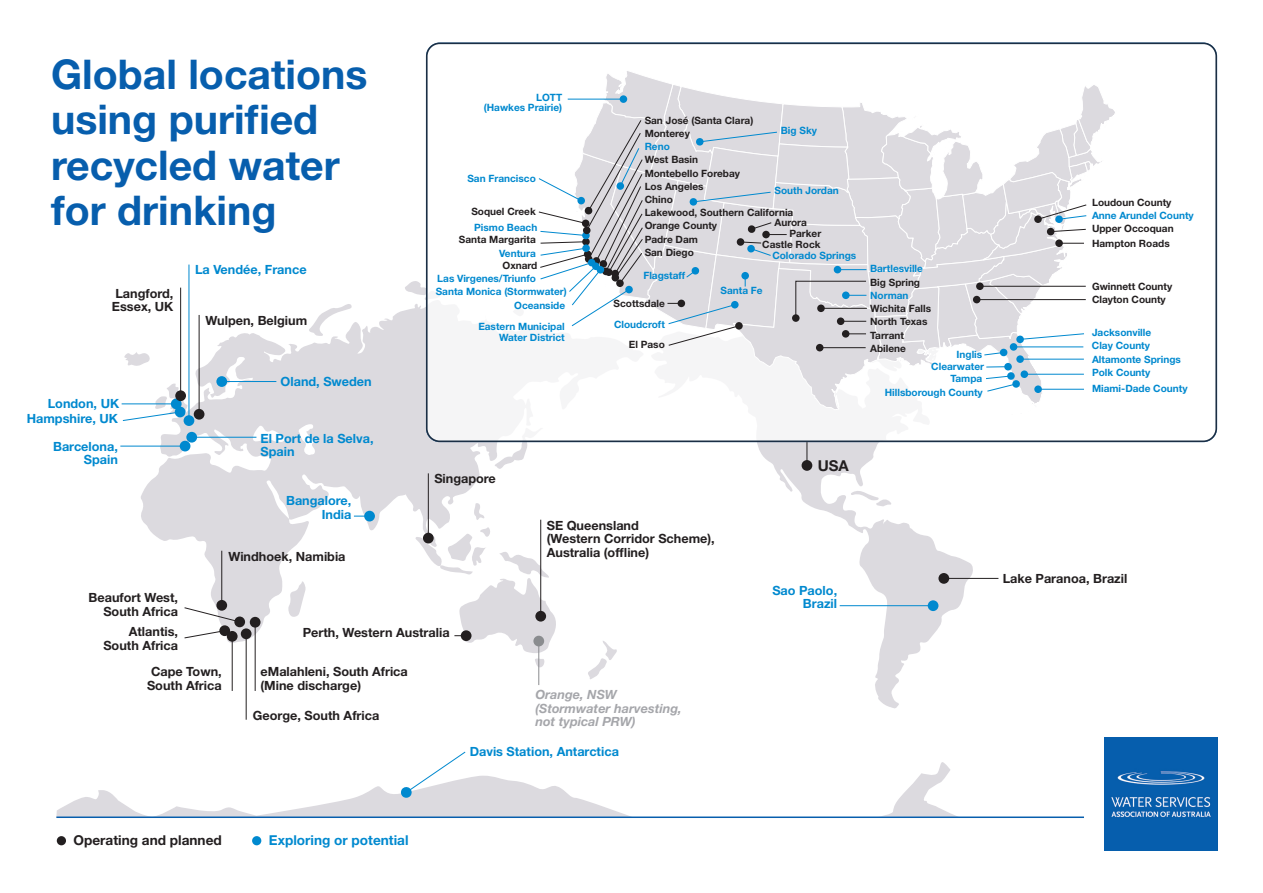
<style>
.page{position:relative;width:1263px;height:893px;background:#fff}
.page>*{position:absolute;margin:0;border:0;box-sizing:border-box;transform-origin:0 0}
.t1{font:700 40.95px/45.3px "Helvetica Neue";color:#075ead}
.t2{font:700 15px "Helvetica Neue";color:#231f20}
.t3{font:700 13.65px "Helvetica Neue";color:#0089cf}
.t4{font:700 13.65px "Helvetica Neue";color:#231f20}
.t5{font:700 12.75px/13.6px "Helvetica Neue";color:#231f20}
.t6{font:700 12.75px/13.6px "Helvetica Neue";color:#0089cf;text-align:right}
.t7{font:italic 700 12.75px/13.6px "Helvetica Neue";color:#a5a6aa}
.t8{font:700 10.05px/10.8px "Helvetica Neue";color:#0089cf;text-align:right}
.t9{font:700 10.05px/13.2px "Helvetica Neue";color:#231f20}
</style>
<div class="page">
<svg style="left:140px;top:299px;width:505px;height:345px"></svg>
<svg style="left:651px;top:442px;width:323px;height:267px"></svg>
<svg style="left:495px;top:442px;width:48px;height:28px"></svg>
<svg style="left:288px;top:581px;width:18px;height:37px"></svg>
<svg style="left:308px;top:304px;width:44px;height:32px"></svg>
<svg style="left:124px;top:352px;width:27px;height:14px"></svg>
<svg style="left:585px;top:641px;width:32px;height:38px"></svg>
<svg style="left:473px;top:503px;width:11px;height:18px"></svg>
<svg style="left:404px;top:281px;width:22px;height:19px"></svg>
<svg style="left:851px;top:490px;width:40px;height:16px"></svg>
<hr style="left:199px;top:315px;width:1px;height:99px;background:#231f20">
<div style="left:194px;top:409px;width:10px;height:11px;background:#231f20;border-radius:50%"></div>
<hr style="left:188px;top:265px;width:1px;height:156px;background:#0089cf">
<div style="left:184px;top:415px;width:10px;height:11px;background:#0089cf;border-radius:50%"></div>
<hr style="left:428px;top:473px;width:1px;height:65px;background:#231f20">
<hr style="left:540px;top:520px;width:1px;height:96px;background:#231f20">
<svg style="left:122px;top:382px;width:65px;height:40px"></svg>
<div style="left:175px;top:407px;width:11px;height:10px;background:#0089cf;border-radius:50%"></div>
<hr style="left:222px;top:381px;width:54px;height:1px;background:#0089cf">
<div style="left:216px;top:376px;width:11px;height:11px;background:#0089cf;border-radius:50%"></div>
<hr style="left:944px;top:578px;width:54px;height:1px;background:#231f20">
<div style="left:938px;top:573px;width:11px;height:11px;background:#231f20;border-radius:50%"></div>
<div style="left:364px;top:511px;width:11px;height:10px;background:#0089cf;border-radius:50%"></div>
<hr style="left:840px;top:605px;width:93px;height:1px;background:#0089cf">
<div style="left:928px;top:600px;width:10px;height:11px;background:#0089cf;border-radius:50%"></div>
<hr style="left:120px;top:446px;width:65px;height:1px;background:#0089cf">
<div style="left:180px;top:441px;width:10px;height:10px;background:#0089cf;border-radius:50%"></div>
<hr style="left:192px;top:437px;width:64px;height:1px;background:#0089cf">
<div style="left:186px;top:432px;width:11px;height:11px;background:#0089cf;border-radius:50%"></div>
<hr style="left:538px;top:641px;width:1px;height:44px;background:#8a8c8f">
<hr style="left:232px;top:636px;width:1px;height:55px;background:#231f20">
<div style="left:227px;top:631px;width:11px;height:11px;background:#231f20;border-radius:50%"></div>
<hr style="left:246px;top:634px;width:1px;height:86px;background:#231f20">
<div style="left:241px;top:628px;width:11px;height:11px;background:#231f20;border-radius:50%"></div>
<svg style="left:415px;top:527px;width:143px;height:141px"></svg>
<div style="left:461px;top:630px;width:10px;height:11px;background:#231f20;border-radius:50%"></div>
<hr style="left:255px;top:622px;width:1px;height:69px;background:#231f20">
<div style="left:250px;top:617px;width:11px;height:11px;background:#231f20;border-radius:50%"></div>
<hr style="left:180px;top:288px;width:1px;height:108px;background:#231f20">
<div style="left:175px;top:390px;width:11px;height:11px;background:#231f20;border-radius:50%"></div>
<hr style="left:221px;top:551px;width:1px;height:54px;background:#231f20">
<div style="left:216px;top:600px;width:11px;height:11px;background:#231f20;border-radius:50%"></div>
<img style="left:1104px;top:737px;width:113px;height:113px">
<div style="left:427px;top:43px;width:789px;height:398px;background:#fff;border-radius:13px"></div>
<div style="left:426px;top:43px;width:791px;height:399px;border:2px solid #231f20;border-radius:13px"></div>
<svg style="left:806px;top:442px;width:1px;height:18px"></svg>
<div style="left:801px;top:460px;width:11px;height:11px;background:#231f20;border-radius:50%"></div>
<div style="left:57px;top:836px;width:9px;height:9px;background:#231f20;border-radius:50%"></div>
<div style="left:252px;top:836px;width:9px;height:9px;background:#0089cf;border-radius:50%"></div>
<svg style="left:883px;top:762px;width:73px;height:54px"></svg>
<svg style="left:56px;top:751px;width:573px;height:65px"></svg>
<svg style="left:538px;top:71px;width:577px;height:338px"></svg>
<div style="left:596px;top:266px;width:8px;height:8px;background:#0089cf;border-radius:50%"></div>
<hr style="left:56px;top:816px;width:1028px;height:2px;background:#075ead">
<svg style="left:183px;top:607px;width:58px;height:16px"></svg>
<div style="left:234px;top:616px;width:11px;height:11px;background:#231f20;border-radius:50%"></div>
<svg style="left:183px;top:630px;width:43px;height:9px"></svg>
<div style="left:219px;top:625px;width:11px;height:11px;background:#231f20;border-radius:50%"></div>
<h1 class="t1" style="left:51px;top:51px;width:318px">Global locations using purified recycled water for drinking</h1>
<p class="t5" style="left:112px;top:286px;width:63px">Langford,<br>Essex, UK</p>
<p class="t6" style="left:27px;top:396px;width:94px;line-height:15.1px">London, UK<br>Hampshire, UK</p>
<p class="t6" style="left:53px;top:439px;width:66px">Barcelona,<br>Spain</p>
<p class="t6" style="left:195px;top:263px;width:113px">La Vendée, France</p>
<p class="t5" style="left:205px;top:313px;width:103px">Wulpen, Belgium</p>
<p class="t6" style="left:281px;top:375px;width:93px">Oland, Sweden</p>
<p class="t6" style="left:261px;top:431px;width:115px;text-align:left">El Port de la Selva,<br>Spain</p>
<p class="t6" style="left:286px;top:493px;width:67px">Bangalore,<br>India</p>
<p class="t5" style="left:228px;top:549px;width:119px">Windhoek, Namibia</p>
<p class="t8" style="left:484px;top:91px;width:80px">LOTT<br>(Hawkes Prairie)</p>
<p class="t8" style="left:467px;top:172px;width:70px">San Francisco</p>
<p class="t9" style="left:471px;top:205px;width:66px">Soquel Creek</p>
<p class="t8" style="left:474px;top:222px;width:65px">Pismo Beach</p>
<p class="t9" style="left:459px;top:233px;width:78px">Santa Margarita</p>
<p class="t8" style="left:499px;top:248px;width:38px">Ventura</p>
<p class="t8" style="left:437px;top:273px;width:100px">Las Virgenes/Triunfo</p>
<p class="t8" style="left:436px;top:286px;width:132px">Santa Monica (Stormwater)</p>
<p class="t8" style="left:514px;top:300px;width:53px">Oceanside</p>
<p class="t9" style="left:502px;top:259px;width:36px">Oxnard</p>
<p class="t8" style="left:478px;top:321px;width:88px">Eastern Municipal<br>Water District</p>
<p class="t5" style="left:434px;top:472px;width:63px">Singapore</p>
<p class="t9" style="left:645px;top:113px;width:110px">San José (Santa Clara)<br>Monterey</p>
<p class="t8" style="left:645px;top:141px;width:27px">Reno</p>
<p class="t9" style="left:645px;top:153px;width:150px">West Basin<br>Montebello Forebay<br>Los Angeles<br>Chino<br>Lakewood, Southern California<br>Orange County<br>Padre Dam<br>San Diego</p>
<p class="t8" style="left:781px;top:125px;width:38px">Big Sky</p>
<p class="t8" style="left:774px;top:185px;width:66px">South Jordan</p>
<p class="t9" style="left:762px;top:211px;width:60px;line-height:21.9px;text-align:center">Aurora<br>Castle Rock</p>
<p class="t8" style="left:772px;top:249px;width:85px">Colorado Springs</p>
<p class="t9" style="left:789px;top:227px;width:33px">Parker</p>
<p class="t8" style="left:643px;top:270px;width:43px">Flagstaff</p>
<p class="t9" style="left:614px;top:297px;width:53px">Scottsdale</p>
<p class="t8" style="left:614px;top:318px;width:52px">Cloudcroft</p>
<p class="t9" style="left:629px;top:338px;width:37px">El Paso</p>
<p class="t8" style="left:720px;top:284px;width:44px">Santa Fe</p>
<h2 class="t2" style="left:818px;top:457px;width:33px">USA</h2>
<p class="t5" style="left:547px;top:518px;width:170px">SE Queensland<br>(Western Corridor Scheme),<br>Australia (offline)</p>
<p class="t5" style="left:89px;top:591px;width:91px;text-align:right">Beaufort West,<br>South Africa</p>
<p class="t5" style="left:103px;top:624px;width:76px;text-align:right">Atlantis,<br>South Africa</p>
<p class="t5" style="left:147px;top:664px;width:76px;text-align:center">Cape Town,<br>South Africa</p>
<p class="t5" style="left:303px;top:625px;width:148px">Perth, Western Australia</p>
<p class="t5" style="left:261px;top:664px;width:149px">eMalahleni, South Africa (Mine discharge)</p>
<p class="t5" style="left:253px;top:708px;width:128px">George, South Africa</p>
<p class="t7" style="left:535px;top:687px;width:148px">Orange, NSW (Stormwater harvesting, not typical PRW)</p>
<p class="t6" style="left:470px;top:744px;width:151px">Davis Station, Antarctica</p>
<p class="t6" style="left:772px;top:583px;width:66px">Sao Paolo,<br>Brazil</p>
<p class="t8" style="left:870px;top:262px;width:54px">Bartlesville</p>
<p class="t9" style="left:870px;top:275px;width:51px">Big Spring</p>
<p class="t8" style="left:870px;top:290px;width:40px">Norman</p>
<p class="t9" style="left:870px;top:302px;width:62px">Wichita Falls<br>North Texas<br>Tarrant<br>Abilene</p>
<p class="t8" style="left:956px;top:349px;width:27px">Inglis</p>
<p class="t8" style="left:950px;top:373px;width:33px">Tampa</p>
<p class="t8" style="left:931px;top:361px;width:54px">Clearwater</p>
<p class="t8" style="left:885px;top:387px;width:100px">Hillsborough County</p>
<p class="t9" style="left:1092px;top:196px;width:81px">Loudoun County</p>
<p class="t8" style="left:1092px;top:210px;width:103px">Anne Arundel County</p>
<p class="t9" style="left:1092px;top:222px;width:83px">Upper Occoquan</p>
<p class="t9" style="left:1092px;top:236px;width:79px">Hampton Roads</p>
<p class="t9" style="left:1092px;top:279px;width:82px">Gwinnett County<br>Clayton County</p>
<p class="t8" style="left:1092px;top:326px;width:61px">Jacksonville</p>
<p class="t8" style="left:1092px;top:340px;width:60px">Clay County</p>
<p class="t8" style="left:1092px;top:354px;width:90px">Altamonte Springs</p>
<p class="t8" style="left:1092px;top:382px;width:97px">Miami-Dade County</p>
<p class="t8" style="left:1092px;top:367px;width:60px">Polk County</p>
<p class="t5" style="left:1003px;top:572px;width:126px">Lake Paranoa, Brazil</p>
<h3 class="t4" style="left:74px;top:832px;width:150px">Operating and planned</h3>
<h3 class="t3" style="left:269px;top:832px;width:141px">Exploring or potential</h3>
</div>
